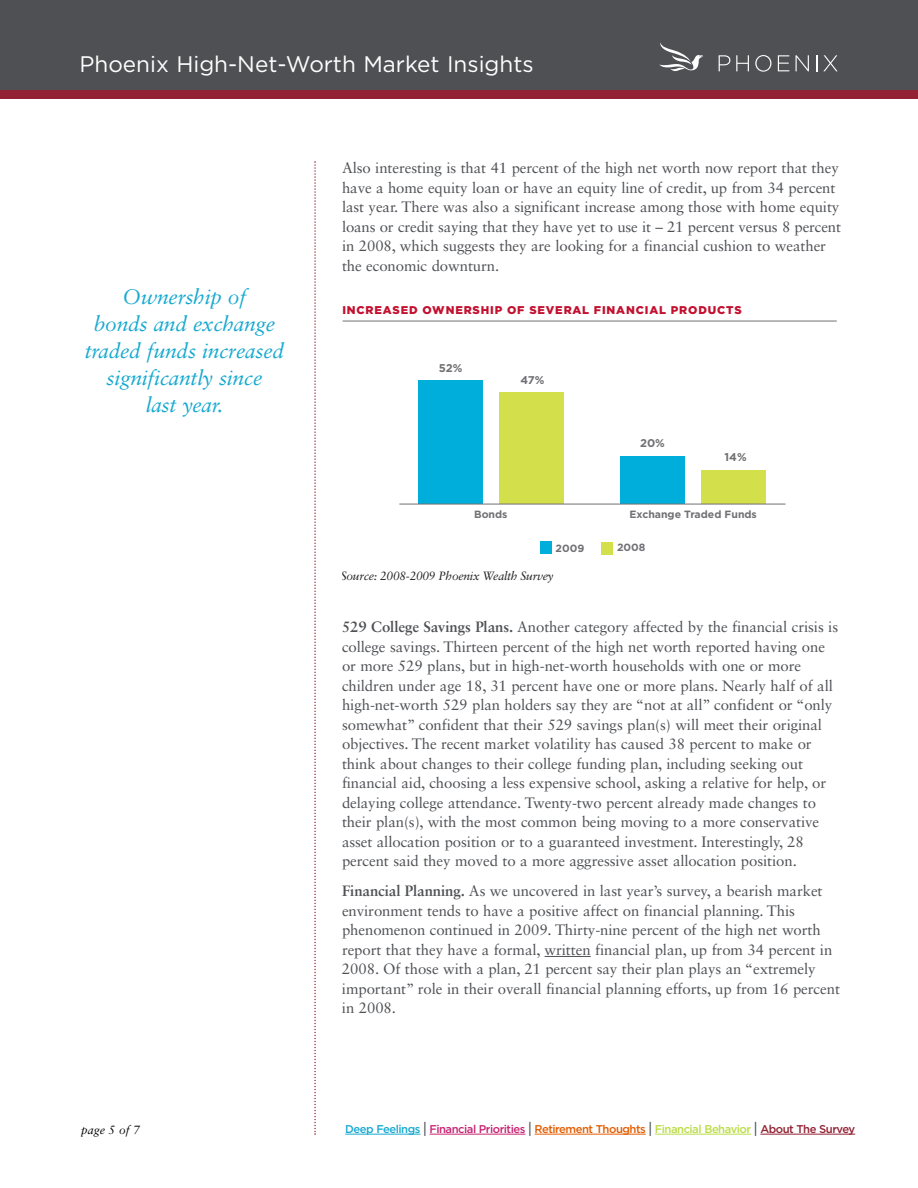
<style>
.page{position:relative;width:918px;height:1188px;background:#fff}
.page>*{position:absolute;margin:0;border:0;box-sizing:border-box;transform-origin:0 0}
.t1{font:22.5px "Gotham";color:#fff}
.t2{font:italic 21px/27px "Sabon LT Std";letter-spacing:-.01em;color:#17a9d0;text-align:center}
.t3{font:15px/19.5px "Sabon LT Std";letter-spacing:-.005em;color:#4e5054}
.t4{font:italic 12px "Sabon LT Std";letter-spacing:-.02em;color:#231f20}
.t5{font:italic 12px "Sabon LT Std";color:#000}
.t6{font:500 11.25px "Gotham";letter-spacing:-.045em;color:#c62472}
.t7{font:900 11.25px "Gotham";letter-spacing:.075em;color:#c3102f}
.t8{font:700 11.25px "Gotham";letter-spacing:-.005em;color:#717074}
.t9{font:700 10.5px "Gotham";color:#717074}
.s1{font-weight:700}
.s2{color:#17a9d0}
.s3{font-size:15.15px;color:#4e5054}
.s4{color:#e35c00}
.s5{color:#bbdc47}
.s6{color:#922133}
</style>
<div class="page">
<div style="left:0;top:0;width:918px;height:90px;background:#4e5054"></div>
<div style="left:0;top:90px;width:918px;height:9px;background:#922133"></div>
<svg style="left:659px;top:42px;width:44px;height:29px"></svg>
<svg style="left:719px;top:55px;width:11px;height:16px"></svg>
<svg style="left:736px;top:55px;width:13px;height:16px"></svg>
<svg style="left:755px;top:55px;width:17px;height:17px"></svg>
<svg style="left:778px;top:55px;width:11px;height:16px"></svg>
<svg style="left:796px;top:55px;width:13px;height:16px"></svg>
<svg style="left:817px;top:55px;width:21px;height:16px"></svg>
<hr style="left:545px;top:956px;width:46px;height:1px;background:#4e5054">
<svg style="left:314px;top:161px;width:2px;height:974px"></svg>
<hr style="left:345px;top:1134px;width:75px;height:1px;background:#17a9d0">
<hr style="left:430px;top:1134px;width:95px;height:1px;background:#c62472">
<hr style="left:535px;top:1134px;width:111px;height:1px;background:#e35c00">
<hr style="left:655px;top:1134px;width:96px;height:1px;background:#bbdc47">
<hr style="left:760px;top:1134px;width:95px;height:1px;background:#922133">
<div style="left:499px;top:392px;width:65px;height:112px;background:#d4df4c"></div>
<div style="left:701px;top:471px;width:65px;height:33px;background:#d4df4c"></div>
<div style="left:418px;top:381px;width:65px;height:123px;background:#00aedc"></div>
<div style="left:620px;top:457px;width:65px;height:47px;background:#00aedc"></div>
<hr style="left:343px;top:321px;width:494px;height:1px;background:#717074">
<hr style="left:399px;top:504px;width:387px;height:1px;background:#717074">
<div style="left:601px;top:543px;width:12px;height:12px;background:#d4df4c"></div>
<div style="left:540px;top:542px;width:11px;height:12px;background:#00aedc"></div>
<h1 class="t1" style="left:79px;top:56px;width:456px">Phoenix High-Net-Worth Market Insights</h1>
<h2 class="t2" style="left:85px;top:285px;width:201px">Ownership of<br>bonds and exchange traded funds increased significantly since<br>last year.</h2>
<p class="t3" style="left:342px;top:160px;width:501px">Also interesting is that 41 percent of the high net worth now report that they have a home equity loan or have an equity line of credit, up from 34 percent last year. There was also a significant increase among those with home equity loans or credit saying that they have yet to use it – 21 percent versus 8 percent in 2008, which suggests they are looking for a financial cushion to weather the economic downturn.</p>
<p class="t7" style="left:342px;top:306px;width:401px">INCREASED OWNERSHIP OF SEVERAL FINANCIAL PRODUCTS</p>
<p class="t8" style="left:439px;top:364px;width:25px">52%</p>
<p class="t8" style="left:520px;top:376px;width:26px">47%</p>
<p class="t8" style="left:640px;top:439px;width:26px">20%</p>
<p class="t8" style="left:725px;top:452px;width:24px">14%</p>
<p class="t9" style="left:474px;top:511px;width:35px">Bonds</p>
<p class="t9" style="left:630px;top:511px;width:129px">Exchange Traded Funds</p>
<p class="t9" style="left:556px;top:544px;width:30px">2009</p>
<p class="t9" style="left:617px;top:544px;width:30px">2008</p>
<p class="t4" style="left:341px;top:569px;width:214px">Source: 2008-2009 Phoenix Wealth Survey</p>
<p class="t3" style="left:342px;top:619px;width:498px"><span class="s1">529 College Savings Plans.</span> Another category affected by the financial crisis is college savings. Thirteen percent of the high net worth reported having one or more 529 plans, but in high-net-worth households with one or more children under age 18, 31 percent have one or more plans. Nearly half of all high-net-worth 529 plan holders say they are “not at all” confident or “only somewhat” confident that their 529 savings plan(s) will meet their original objectives. The recent market volatility has caused 38 percent to make or think about changes to their college funding plan, including seeking out financial aid, choosing a less expensive school, asking a relative for help, or delaying college attendance. Twenty-two percent already made changes to their plan(s), with the most common being moving to a more conservative asset allocation position or to a guaranteed investment. Interestingly, 28 percent said they moved to a more aggressive asset allocation position.</p>
<p class="t3" style="left:342px;top:883px;width:500px"><span class="s1">Financial Planning.</span> As we uncovered in last year’s survey, a bearish market environment tends to have a positive affect on financial planning. This phenomenon continued in 2009. Thirty-nine percent of the high net worth report that they have a formal, written financial plan, up from 34 percent in 2008. Of those with a plan, 21 percent say their plan plays an “extremely important” role in their overall financial planning efforts, up from 16 percent in 2008.</p>
<p class="t5" style="left:81px;top:1125px;width:61px">page 5 of 7</p>
<p class="t6" style="left:345px;top:1124px;width:512px"><span class="s2">Deep Feelings</span> <span class="s3">|</span> Financial Priorities <span class="s3">|</span> <span class="s4">Retirement Thoughts</span> <span class="s3">|</span> <span class="s5">Financial Behavior</span> <span class="s3">|</span> <span class="s6">About The Survey</span></p>
</div>
